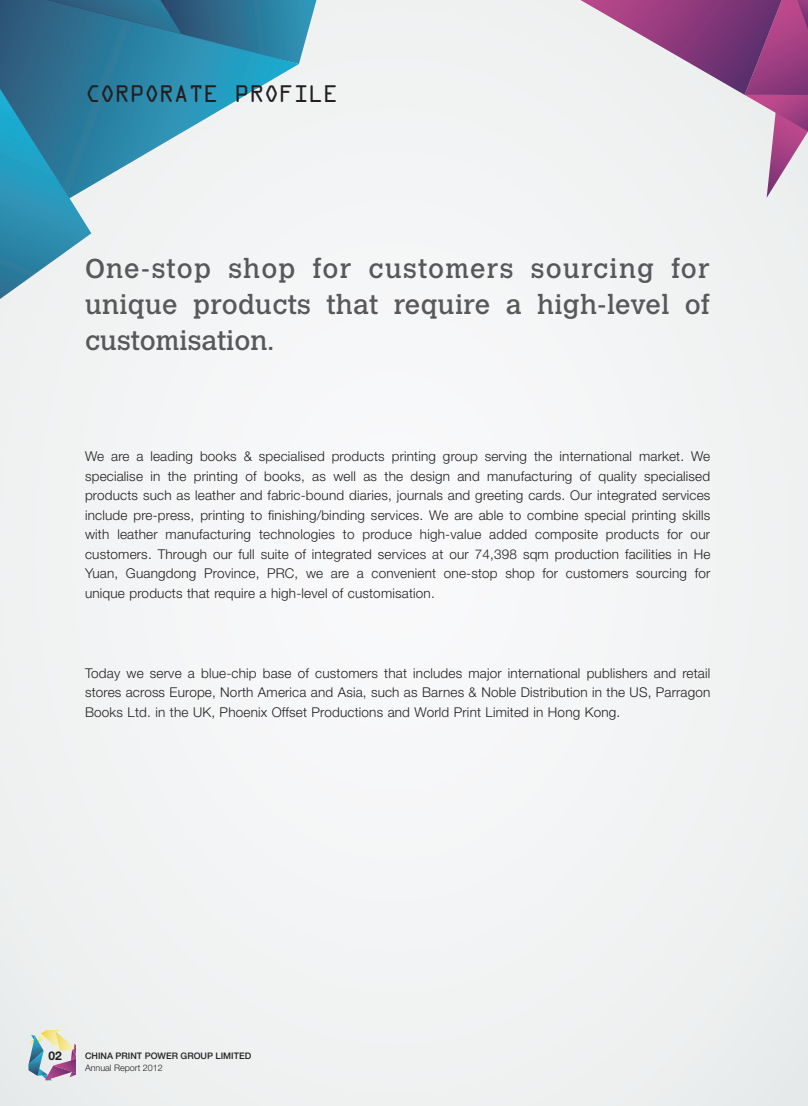
<style>
.page{position:relative;width:808px;height:1106px;background:#f2f3f4}
.page>*{position:absolute;margin:0;border:0;box-sizing:border-box;transform-origin:0 0}
.t1{font:27px/36px "Calvert MT Std";letter-spacing:.01em;color:#57585a;text-align:justify}
.t2{font:25.5px "OCRA Extended";letter-spacing:-.025em;color:#231f20}
.t3{font:300 13.5px/19.5px "Helvetica Neue LT Std";letter-spacing:.015em;color:#231f20;text-align:justify}
.t4{font:700 12px "Helvetica Neue LT Std";color:#231f20}
.t5{font:500 9px "Helvetica Neue LT Std";color:#231f20}
.t6{font:300 9px "Helvetica Neue LT Std";color:#231f20}
</style>
<div class="page">
<svg style="left:580px;top:0;width:228px;height:198px"></svg>
<svg style="left:299px;top:0;width:17px;height:64px"></svg>
<svg style="left:0;top:198px;width:91px;height:101px"></svg>
<svg style="left:0;top:0;width:299px;height:198px"></svg>
<svg style="left:28px;top:1030px;width:48px;height:50px"></svg>
<h2 class="t2" style="left:85px;top:80px;width:255px">CORPORATE PROFILE</h2>
<h1 class="t1" style="left:85px;top:250px;width:626px">One-stop shop for customers sourcing for unique products that require a high-level of customisation.</h1>
<p class="t3" style="left:85px;top:446px;width:627px">We are a leading books &amp; specialised products printing group serving the international market. We specialise in the printing of books, as well as the design and manufacturing of quality specialised products such as leather and fabric-bound diaries, journals and greeting cards. Our integrated services include pre-press, printing to finishing/binding services. We are able to combine special printing skills with leather manufacturing technologies to produce high-value added composite products for our customers. Through our full suite of integrated services at our 74,398 sqm production facilities in He Yuan, Guangdong Province, PRC, we are a convenient one-stop shop for customers sourcing for unique products that require a high-level of customisation.</p>
<p class="t3" style="left:85px;top:663px;width:627px">Today we serve a blue-chip base of customers that includes major international publishers and retail stores across Europe, North America and Asia, such as Barnes &amp; Noble Distribution in the US, Parragon Books Ltd. in the UK, Phoenix Offset Productions and World Print Limited in Hong Kong.</p>
<p class="t4" style="left:49px;top:1048px;width:15px">02</p>
<p class="t5" style="left:85px;top:1050px;width:168px">CHINA PRINT POWER GROUP LIMITED</p>
<p class="t6" style="left:85px;top:1062px;width:79px">Annual Report 2012</p>
</div>
